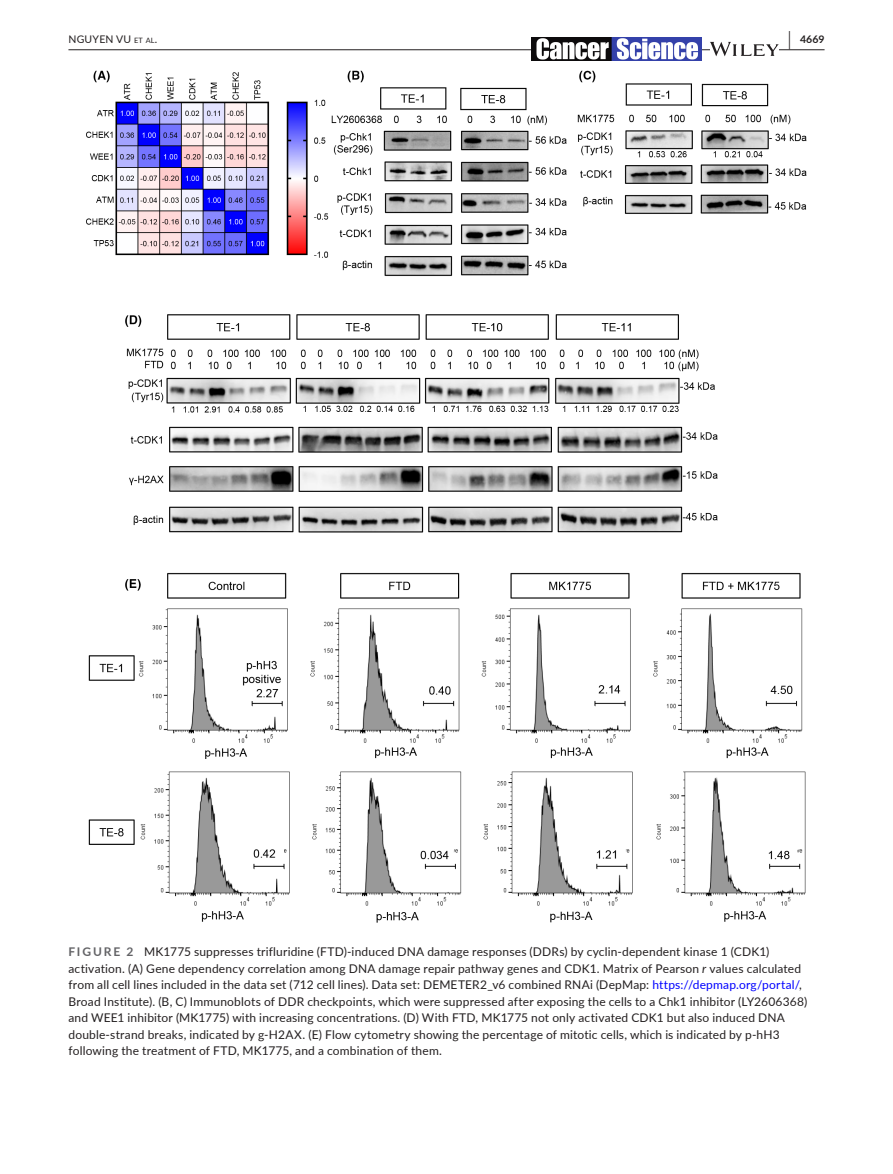
<style>
.page{position:relative;width:893px;height:1174px;background:#fff}
.page>*{position:absolute;margin:0;border:0;box-sizing:border-box;transform-origin:0 0}
.t1{font:12px/16.5px "Lato";letter-spacing:.015em;color:#231f20}
.t2{font:10.5px "Lato";letter-spacing:.025em;color:#231f20}
.t3{font:700 10.5px "Lato";color:#231f20}
.s1{font-size:7.35px}
.s2{font-size:19.5px}
.s3{font-weight:700;color:#636366}
.s4{font-style:italic}
.s5{color:#00f}
</style>
<div class="page">
<hr style="left:68px;top:49px;width:756px;height:1px;background:#231f20">
<img style="left:531px;top:37px;width:170px;height:24px">
<svg style="left:710px;top:42px;width:69px;height:14px"></svg>
<img style="left:86px;top:70px;width:721px;height:853px">
<p class="t2" style="left:68px;top:31px;width:90px">NGUYEN VU <span class="s1">et al</span>.</p>
<p class="t3" style="left:789px;top:31px;width:37px"><span class="s2">|</span> 4669</p>
<p class="t1" style="left:68px;top:943px;width:740px"><span class="s3">FIGURE 2</span> MK1775 suppresses trifluridine (FTD)-induced DNA damage responses (DDRs) by cyclin-dependent kinase 1 (CDK1) activation. (A) Gene dependency correlation among DNA damage repair pathway genes and CDK1. Matrix of Pearson <span class="s4">r</span> values calculated from all cell lines included in the data set (712 cell lines). Data set: DEMETER2_v6 combined RNAi (DepMap: <span class="s5">https://depmap.org/portal/</span>, Broad Institute). (B, C) Immunoblots of DDR checkpoints, which were suppressed after exposing the cells to a Chk1 inhibitor (LY2606368) and WEE1 inhibitor (MK1775) with increasing concentrations. (D) With FTD, MK1775 not only activated CDK1 but also induced DNA double-strand breaks, indicated by g-H2AX. (E) Flow cytometry showing the percentage of mitotic cells, which is indicated by p-hH3 following the treatment of FTD, MK1775, and a combination of them.</p>
</div>
